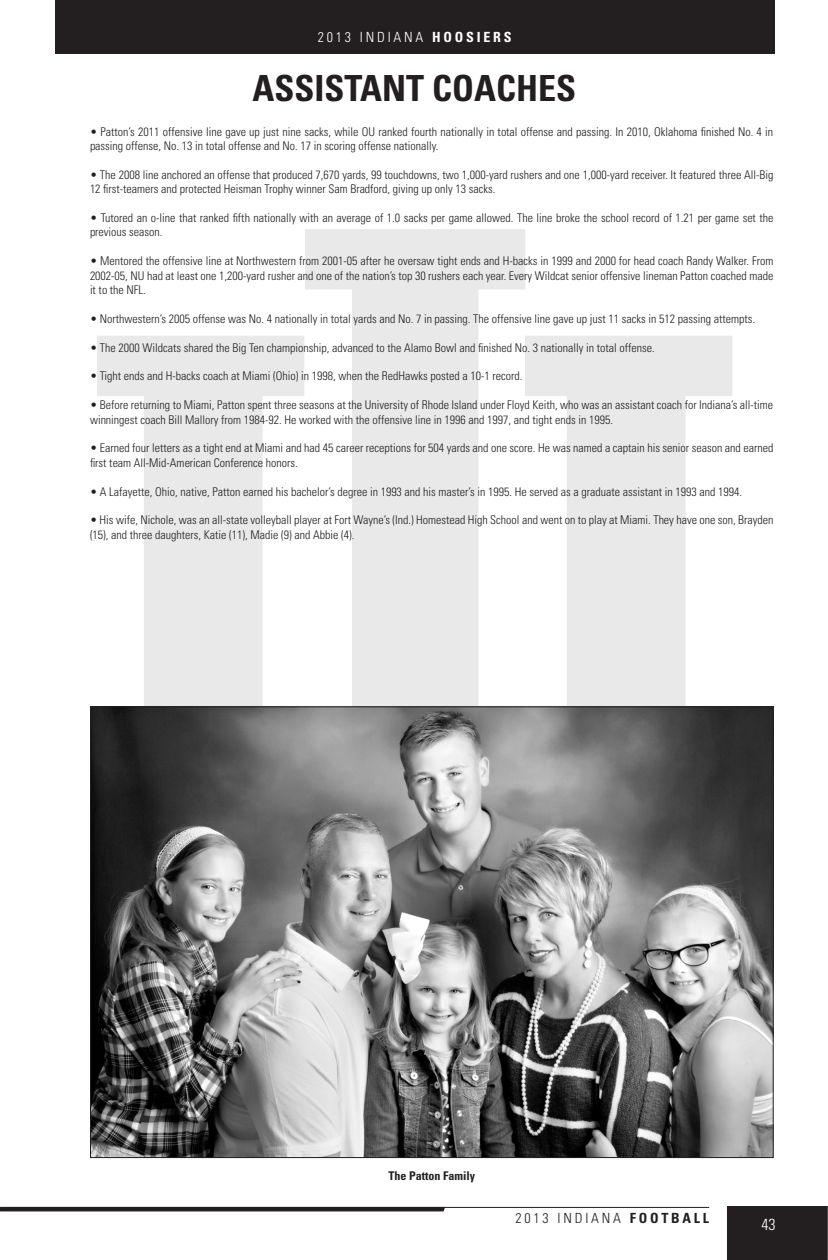
<style>
.page{position:relative;width:828px;height:1260px;background:#fff}
.page>*{position:absolute;margin:0;border:0;box-sizing:border-box;transform-origin:0 0}
.t1{font:700 condensed 36px "Univers";color:#231f20}
.t2{font:300 condensed 16px "Univers";color:#fff}
.t3{font:300 condensed 14px "Univers";letter-spacing:.2em;color:#231f20}
.t4{font:300 condensed 14px "Univers";letter-spacing:.2em;color:#fff}
.t5{font:300 condensed 12px/14.4px "Univers";color:#231f20}
.t6{font:700 condensed 12px "Univers";color:#231f20}
.s1{font-weight:700}
</style>
<div class="page">
<div style="left:727px;top:1206px;width:100px;height:54px;background:#231f20"></div>
<hr style="left:0;top:1207px;width:709px;height:1px;background:#231f20">
<svg style="left:0;top:1208px;width:445px;height:3px"></svg>
<svg style="left:97px;top:229px;width:635px;height:477px;fill:#e9e9e9"></svg>
<div style="left:55px;top:0;width:720px;height:54px;background:#231f20"></div>
<img style="left:92px;top:708px;width:680px;height:448px">
<p class="t4" style="left:318px;top:28px;width:195px">2013 INDIANA <span class="s1">HOOSIERS</span></p>
<p class="t1" style="left:252px;top:66px;width:325px">ASSISTANT COACHES</p>
<p class="t5" style="left:90px;top:124px;width:685px">• Patton’s 2011 offensive line gave up just nine sacks, while OU ranked fourth nationally in total offense and passing. In 2010, Oklahoma finished No. 4 in passing offense, No. 13 in total offense and No. 17 in scoring offense nationally.</p>
<p class="t5" style="left:90px;top:167px;width:685px">• The 2008 line anchored an offense that produced 7,670 yards, 99 touchdowns, two 1,000-yard rushers and one 1,000-yard receiver. It featured three All-Big<br>12 first-teamers and protected Heisman Trophy winner Sam Bradford, giving up only 13 sacks.</p>
<p class="t5" style="left:90px;top:210px;width:685px">• Tutored an o-line that ranked fifth nationally with an average of 1.0 sacks per game allowed. The line broke the school record of 1.21 per game set the previous season.</p>
<p class="t5" style="left:90px;top:254px;width:685px;text-align:justify">• Mentored the offensive line at Northwestern from 2001-05 after he oversaw tight ends and H-backs in 1999 and 2000 for head coach Randy Walker. From 2002-05, NU had at least one 1,200-yard rusher and one of the nation’s top 30 rushers each year. Every Wildcat senior offensive lineman Patton coached made it to the NFL.</p>
<p class="t5" style="left:90px;top:311px;width:667px">• Northwestern’s 2005 offense was No. 4 nationally in total yards and No. 7 in passing. The offensive line gave up just 11 sacks in 512 passing attempts.</p>
<p class="t5" style="left:90px;top:340px;width:566px">• The 2000 Wildcats shared the Big Ten championship, advanced to the Alamo Bowl and finished No. 3 nationally in total offense.</p>
<p class="t5" style="left:90px;top:369px;width:434px">• Tight ends and H-backs coach at Miami (Ohio) in 1998, when the RedHawks posted a 10-1 record.</p>
<p class="t5" style="left:90px;top:398px;width:685px">• Before returning to Miami, Patton spent three seasons at the University of Rhode Island under Floyd Keith, who was an assistant coach for Indiana’s all-time winningest coach Bill Mallory from 1984-92. He worked with the offensive line in 1996 and 1997, and tight ends in 1995.</p>
<p class="t5" style="left:90px;top:441px;width:685px">• Earned four letters as a tight end at Miami and had 45 career receptions for 504 yards and one score. He was named a captain his senior season and earned first team All-Mid-American Conference honors.</p>
<p class="t5" style="left:90px;top:484px;width:654px">• A Lafayette, Ohio, native, Patton earned his bachelor’s degree in 1993 and his master’s in 1995. He served as a graduate assistant in 1993 and 1994.</p>
<p class="t5" style="left:90px;top:513px;width:685px">• His wife, Nichole, was an all-state volleyball player at Fort Wayne’s (Ind.) Homestead High School and went on to play at Miami. They have one son, Brayden (15), and three daughters, Katie (11), Madie (9) and Abbie (4).</p>
<p class="t6" style="left:388px;top:1169px;width:88px">The Patton Family</p>
<p class="t3" style="left:516px;top:1209px;width:195px">2013 INDIANA <span class="s1">FOOTBALL</span></p>
<h2 class="t2" style="left:761px;top:1215px;width:16px">43</h2>
</div>
